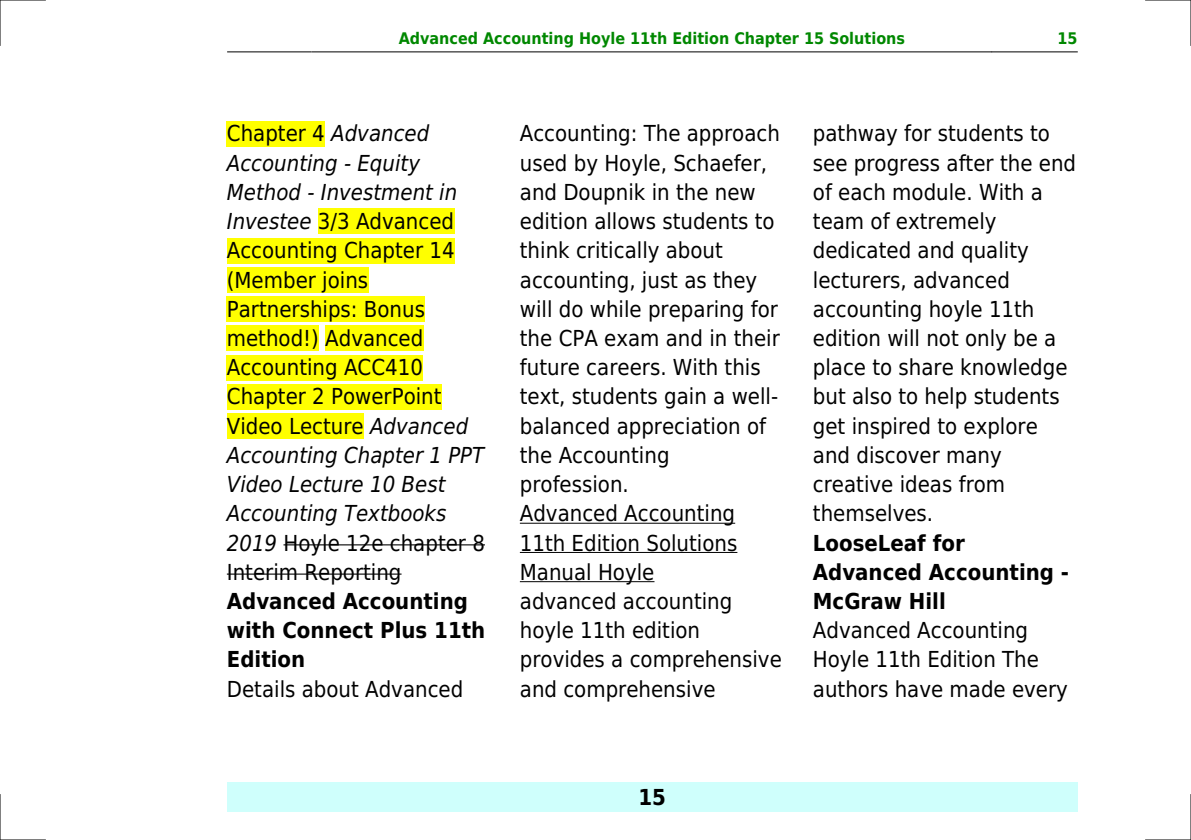
<style>
.page{position:relative;width:1191px;height:840px;background:#fff}
.page>*{position:absolute;margin:0;border:0;box-sizing:border-box;transform-origin:0 0}
.t1{font:22px/29.2px "DejaVu Sans Condensed";color:#000}
.t2{font:700 22px/29.2px "DejaVu Sans Condensed";color:#000}
.t3{font:700 16px "DejaVu Sans Condensed";color:#080}
.s1{font-style:italic}
</style>
<div class="page">
<hr style="left:227px;top:51px;width:85px;height:1px;background:#000">
<hr style="left:312px;top:51px;width:679px;height:1px;background:#000">
<hr style="left:992px;top:51px;width:85px;height:1px;background:#000">
<div style="left:227px;top:782px;width:850px;height:29px;background:#cffffc"></div>
<div style="left:227px;top:121px;width:98px;height:25px;background:#ff0"></div>
<div style="left:318px;top:208px;width:136px;height:26px;background:#ff0"></div>
<div style="left:227px;top:238px;width:228px;height:25px;background:#ff0"></div>
<div style="left:227px;top:267px;width:141px;height:25px;background:#ff0"></div>
<div style="left:227px;top:296px;width:198px;height:26px;background:#ff0"></div>
<div style="left:227px;top:325px;width:92px;height:26px;background:#ff0"></div>
<div style="left:325px;top:325px;width:98px;height:26px;background:#ff0"></div>
<div style="left:227px;top:354px;width:196px;height:26px;background:#ff0"></div>
<div style="left:227px;top:384px;width:214px;height:25px;background:#ff0"></div>
<div style="left:227px;top:413px;width:137px;height:25px;background:#ff0"></div>
<hr style="left:283px;top:544px;width:202px;height:1px;background:#000">
<hr style="left:227px;top:573px;width:174px;height:1px;background:#000">
<hr style="left:520px;top:522px;width:215px;height:1px;background:#000">
<hr style="left:520px;top:551px;width:217px;height:1px;background:#000">
<hr style="left:520px;top:581px;width:134px;height:1px;background:#000">
<hr style="left:0;top:0;width:45px;height:1px;background:#000">
<hr style="left:1145px;top:0;width:46px;height:1px;background:#000">
<hr style="left:0;top:839px;width:45px;height:1px;background:#000">
<hr style="left:1145px;top:839px;width:46px;height:1px;background:#000">
<hr style="left:0;top:0;width:1px;height:45px;background:#000">
<hr style="left:0;top:794px;width:1px;height:45px;background:#000">
<hr style="left:1190px;top:0;width:1px;height:45px;background:#000">
<hr style="left:1190px;top:794px;width:1px;height:45px;background:#000">
<p class="t3" style="left:399px;top:29px;width:508px">Advanced Accounting Hoyle 11th Edition Chapter 15 Solutions</p>
<p class="t3" style="left:1057px;top:29px;width:22px">15</p>
<p class="t1" style="left:227px;top:119px;width:260px">Chapter 4 <span class="s1">Advanced<br>Accounting - Equity<br>Method - Investment in<br>Investee</span> 3/3 Advanced<br>Accounting Chapter 14 (Member joins<br>Partnerships: Bonus method!) Advanced<br>Accounting ACC410<br>Chapter 2 PowerPoint<br>Video Lecture <span class="s1">Advanced<br>Accounting Chapter 1 PPT<br>Video Lecture 10 Best<br>Accounting Textbooks<br>2019</span> Hoyle 12e chapter 8<br>Interim Reporting</p>
<p class="t2" style="left:227px;top:586px;width:260px">Advanced Accounting with Connect Plus 11th<br>Edition</p>
<p class="t1" style="left:227px;top:674px;width:238px">Details about Advanced</p>
<p class="t1" style="left:520px;top:119px;width:263px">Accounting: The approach used by Hoyle, Schaefer, and Doupnik in the new edition allows students to think critically about accounting, just as they will do while preparing for the CPA exam and in their future careers. With this text, students gain a well&shy;balanced appreciation of the Accounting profession.<br>Advanced Accounting<br>11th Edition Solutions<br>Manual Hoyle<br>advanced accounting hoyle 11th edition provides a comprehensive and comprehensive</p>
<p class="t1" style="left:813px;top:119px;width:265px">pathway for students to see progress after the end of each module. With a team of extremely dedicated and quality lecturers, advanced accounting hoyle 11th edition will not only be a place to share knowledge but also to help students get inspired to explore and discover many creative ideas from themselves.</p>
<p class="t2" style="left:813px;top:528px;width:258px">LooseLeaf for<br>Advanced Accounting -<br>McGraw Hill</p>
<p class="t1" style="left:813px;top:615px;width:257px">Advanced Accounting<br>Hoyle 11th Edition The authors have made every</p>
<p class="t2" style="left:638px;top:782px;width:29px">15</p>
</div>
